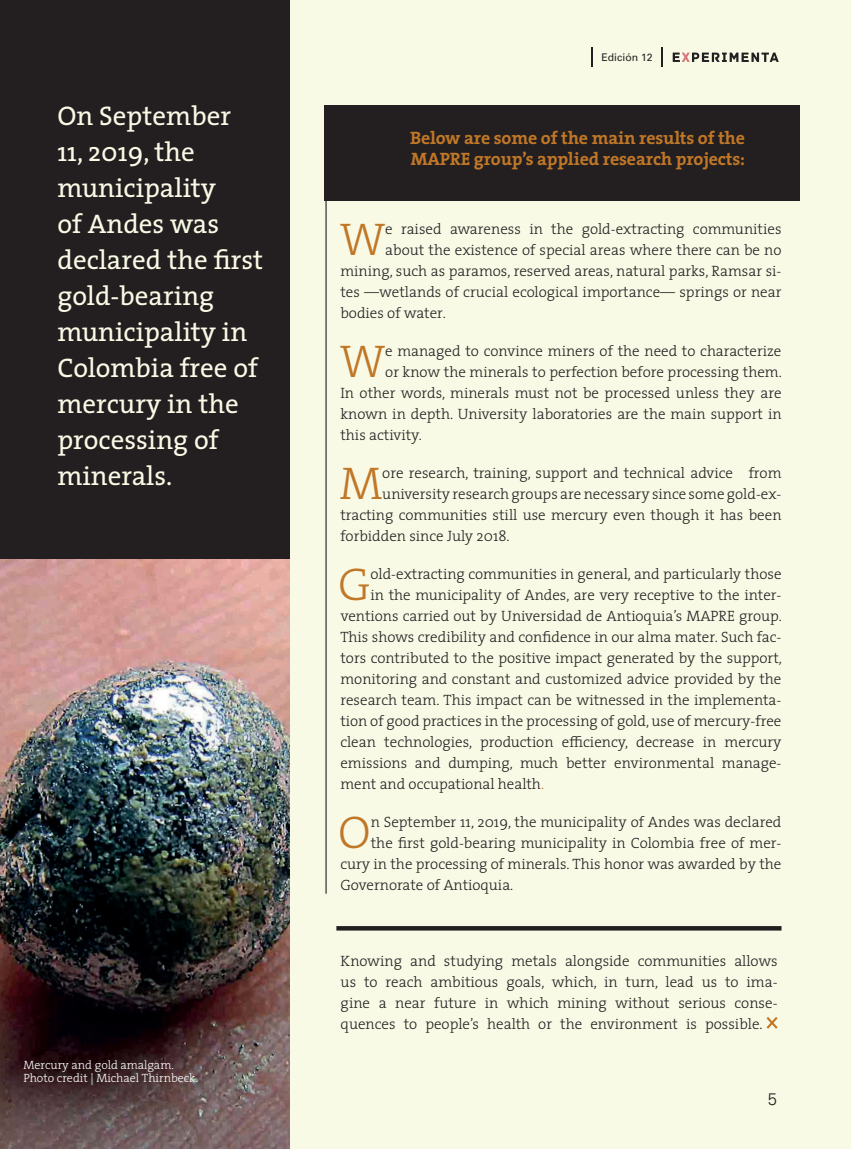
<style>
.page{position:relative;width:851px;height:1149px;background:#fff}
.page>*{position:absolute;margin:0;border:0;box-sizing:border-box;transform-origin:0 0}
.Cuerpo_de_texto_1{font:300 46.05px "The Serif";color:#c07727}
.Cuerpo_de_texto_1-2{font:27px/36px "The Serif";color:#f9fae6}
.Cuerpo_de_texto_1-3{font:700 18px/21px "The Serif";letter-spacing:-.01em;color:#c07727}
.t1{font:300 16.5px "Univers";color:#231f20}
.Cuerpo_de_texto_1-4{font:300 15px/21px "The Serif";color:#231f20;text-align:justify}
.Cuerpo_de_texto_1-5{font:300 12px "The Serif";color:#fff}
.t2{font:10.5px "Univers LT Std";color:#231f20}
.s1{color:#c07727}
</style>
<div class="page">
<div style="left:0;top:0;width:289px;height:559px;background:#231f20"></div>
<img style="left:0;top:559px;width:289px;height:589px">
<div style="left:289px;top:0;width:561px;height:1148px;background:#f9fae6"></div>
<div style="left:324px;top:105px;width:475px;height:95px;background:#231f20"></div>
<hr style="left:325px;top:176px;width:1px;height:717px;background:#231f20">
<svg style="left:336px;top:926px;width:445px;height:4px;background:#272323"></svg>
<svg style="left:766px;top:1017px;width:11px;height:11px"></svg>
<p class="Cuerpo_de_texto_1-2" style="left:57px;top:97px;width:207px">On September<br>11, 2019, the municipality<br>of Andes was declared the first gold-bearing municipality in<br>Colombia free of</p>
<p class="Cuerpo_de_texto_1-2" style="left:57px;top:385px;width:183px">mercury in the processing of minerals.</p>
<p class="Cuerpo_de_texto_1-5" style="left:23px;top:1054px;width:152px">Mercury and gold amalgam.</p>
<p class="Cuerpo_de_texto_1-5" style="left:23px;top:1067px;width:176px">Photo credit | Michael Thirnbeck.</p>
<p class="t2" style="left:601px;top:51px;width:53px">Edición 12</p>
<p class="Cuerpo_de_texto_1-3" style="left:410px;top:127px;width:336px">Below are some of the main results of the<br>MAPRE group’s applied research projects:</p>
<p class="Cuerpo_de_texto_1" style="left:340px;top:201px;width:47px">W</p>
<p class="Cuerpo_de_texto_1-4" style="left:385px;top:217px;width:397px">e raised awareness in the gold-extracting communities</p>
<p class="Cuerpo_de_texto_1-4" style="left:385px;top:238px;width:398px">about the existence of special areas where there can be no</p>
<p class="Cuerpo_de_texto_1-4" style="left:340px;top:259px;width:442px">mining, such as paramos, reserved areas, natural parks, Ramsar si-</p>
<p class="Cuerpo_de_texto_1-4" style="left:340px;top:280px;width:442px">tes —wetlands of crucial ecological importance— springs or near</p>
<p class="Cuerpo_de_texto_1-4" style="left:340px;top:301px;width:107px">bodies of water.</p>
<p class="Cuerpo_de_texto_1" style="left:340px;top:323px;width:47px">W</p>
<p class="Cuerpo_de_texto_1-4" style="left:385px;top:339px;width:397px">e managed to convince miners of the need to characterize</p>
<p class="Cuerpo_de_texto_1-4" style="left:385px;top:360px;width:398px">or know the minerals to perfection before processing them.</p>
<p class="Cuerpo_de_texto_1-4" style="left:340px;top:381px;width:442px">In other words, minerals must not be processed unless they are</p>
<p class="Cuerpo_de_texto_1-4" style="left:340px;top:402px;width:442px">known in depth. University laboratories are the main support in</p>
<p class="Cuerpo_de_texto_1-4" style="left:340px;top:423px;width:83px">this activity.</p>
<p class="Cuerpo_de_texto_1" style="left:340px;top:445px;width:44px">M</p>
<p class="Cuerpo_de_texto_1-4" style="left:382px;top:461px;width:400px">ore research, training, support and technical advice from</p>
<p class="Cuerpo_de_texto_1-4" style="left:382px;top:482px;width:400px">university research groups are necessary since some gold-ex-</p>
<p class="Cuerpo_de_texto_1-4" style="left:340px;top:503px;width:442px">tracting communities still use mercury even though it has been</p>
<p class="Cuerpo_de_texto_1-4" style="left:340px;top:524px;width:171px">forbidden since July 2018.</p>
<p class="Cuerpo_de_texto_1" style="left:338px;top:546px;width:34px">G</p>
<p class="Cuerpo_de_texto_1-4" style="left:370px;top:562px;width:412px">old-extracting communities in general, and particularly those</p>
<p class="Cuerpo_de_texto_1-4" style="left:370px;top:583px;width:412px">in the municipality of Andes, are very receptive to the inter-</p>
<p class="Cuerpo_de_texto_1-4" style="left:340px;top:604px;width:443px">ventions carried out by Universidad de Antioquia’s MAPRE group.</p>
<p class="Cuerpo_de_texto_1-4" style="left:340px;top:625px;width:442px">This shows credibility and confidence in our alma mater. Such fac-</p>
<p class="Cuerpo_de_texto_1-4" style="left:340px;top:646px;width:443px">tors contributed to the positive impact generated by the support,</p>
<p class="Cuerpo_de_texto_1-4" style="left:340px;top:667px;width:442px">monitoring and constant and customized advice provided by the</p>
<p class="Cuerpo_de_texto_1-4" style="left:340px;top:688px;width:442px">research team. This impact can be witnessed in the implementa-</p>
<p class="Cuerpo_de_texto_1-4" style="left:340px;top:709px;width:442px">tion of good practices in the processing of gold, use of mercury-free</p>
<p class="Cuerpo_de_texto_1-4" style="left:340px;top:730px;width:442px">clean technologies, production efficiency, decrease in mercury</p>
<p class="Cuerpo_de_texto_1-4" style="left:340px;top:751px;width:442px">emissions and dumping, much better environmental manage-</p>
<p class="Cuerpo_de_texto_1-4" style="left:340px;top:772px;width:205px">ment and occupational health<span class="s1">.</span></p>
<p class="Cuerpo_de_texto_1" style="left:338px;top:794px;width:34px">O</p>
<p class="Cuerpo_de_texto_1-4" style="left:370px;top:810px;width:412px">n September 11, 2019, the municipality of Andes was declared</p>
<p class="Cuerpo_de_texto_1-4" style="left:370px;top:831px;width:412px">the first gold-bearing municipality in Colombia free of mer-</p>
<p class="Cuerpo_de_texto_1-4" style="left:340px;top:852px;width:442px">cury in the processing of minerals. This honor was awarded by the</p>
<p class="Cuerpo_de_texto_1-4" style="left:340px;top:873px;width:174px">Governorate of Antioquia.</p>
<p class="Cuerpo_de_texto_1-4" style="left:340px;top:949px;width:438px">Knowing and studying metals alongside communities allows us to reach ambitious goals, which, in turn, lead us to ima&shy;gine a near future in which mining without serious conse&shy;quences to people’s health or the environment is possible.</p>
<p class="t1" style="left:767px;top:1088px;width:11px">5</p>
</div>
